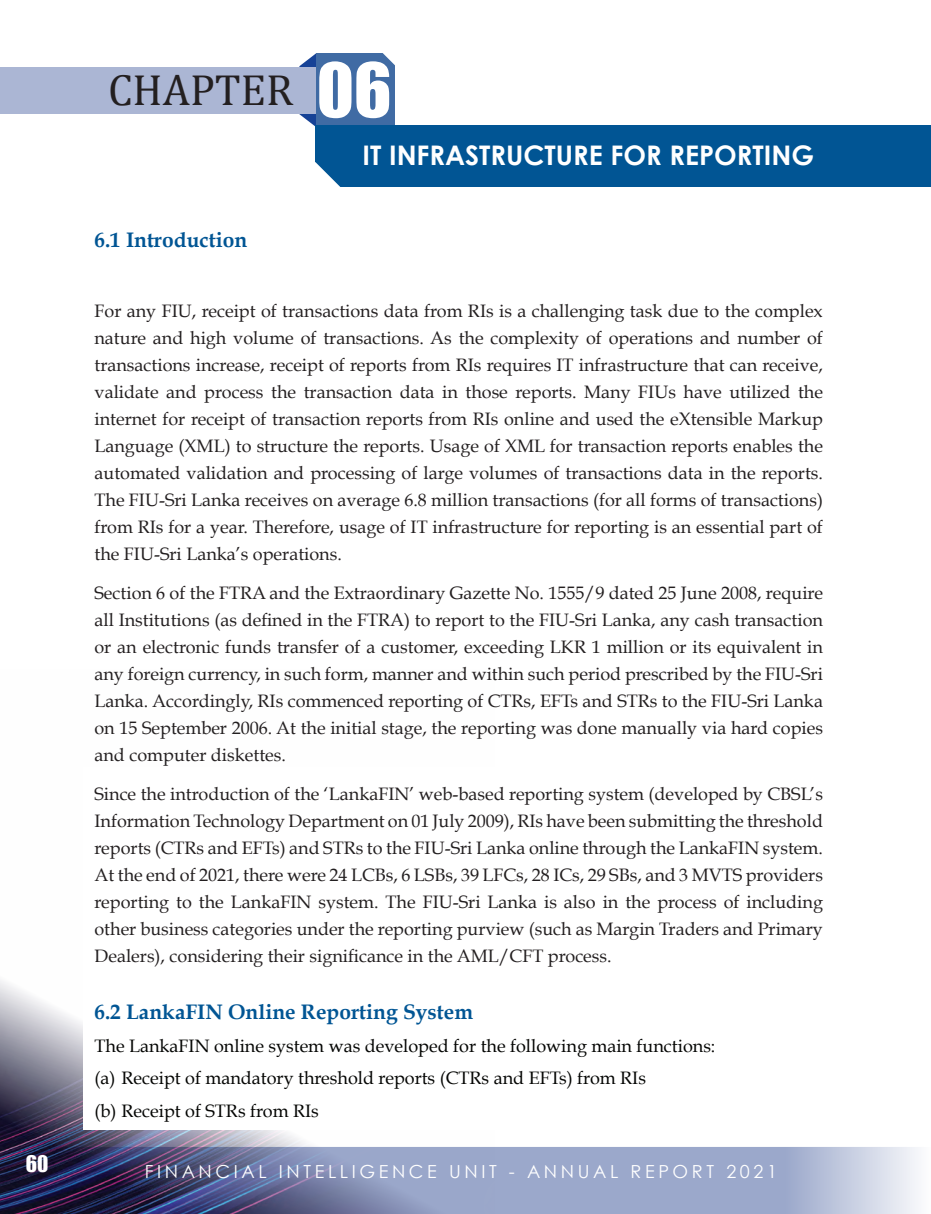
<style>
.page{position:relative;width:931px;height:1214px;background:#fff}
.page>*{position:absolute;margin:0;border:0;box-sizing:border-box;transform-origin:0 0}
.t1{font:43.8px "Cambria";color:#231f20}
.t2{font:700 27px "Century Gothic";color:#fff}
.t3{font:700 21px "Book Antiqua";color:#015594}
.t4{font:21px "Impact";color:#fff}
.t5{font:18px/27px "Book Antiqua";color:#231f20;text-align:justify}
.t6{font:18px/32.7px "Book Antiqua";color:#040503}
.t7{font:18px "Century Gothic";letter-spacing:.2em;color:#fff}
.s1{font-family:"Impact";font-size:69.3px;color:#fff}
</style>
<div class="page">
<svg style="left:494px;top:1147px;width:424px;height:67px;background:#a9b4d2"></svg>
<img style="left:0;top:980px;width:494px;height:234px">
<div style="left:83px;top:767px;width:531px;height:363px;background:#fff"></div>
<svg style="left:299px;top:53px;width:17px;height:14px"></svg>
<svg style="left:299px;top:114px;width:17px;height:13px"></svg>
<div style="left:0;top:67px;width:368px;height:47px;background:#abb6d4"></div>
<div style="left:316px;top:53px;width:79px;height:74px;background:#406ba4"></div>
<div style="left:316px;top:126px;width:615px;height:61px;background:#015594"></div>
<svg style="left:315px;top:162px;width:26px;height:25px"></svg>
<svg style="left:383px;top:53px;width:12px;height:12px"></svg>
<h1 class="t1" style="left:108px;top:64px;width:285px">CHAPTER <span class="s1">06</span></h1>
<h2 class="t2" style="left:363px;top:138px;width:453px">IT INFRASTRUCTURE FOR REPORTING</h2>
<p class="t3" style="left:94px;top:227px;width:154px">6.1 Introduction</p>
<p class="t5" style="left:94px;top:297px;width:730px">For any FIU, receipt of transactions data from RIs is a challenging task due to the complex nature and high volume of transactions. As the complexity of operations and number of transactions increase, receipt of reports from RIs requires IT infrastructure that can receive, validate and process the transaction data in those reports. Many FIUs have utilized the internet for receipt of transaction reports from RIs online and used the eXtensible Markup Language (XML) to structure the reports. Usage of XML for transaction reports enables the automated validation and processing of large volumes of transactions data in the reports.<br>The FIU-Sri Lanka receives on average 6.8 million transactions (for all forms of transactions) from RIs for a year. Therefore, usage of IT infrastructure for reporting is an essential part of the FIU-Sri Lanka’s operations.</p>
<p class="t5" style="left:94px;top:579px;width:730px">Section 6 of the FTRA and the Extraordinary Gazette No. 1555/9 dated 25 June 2008, require all Institutions (as defined in the FTRA) to report to the FIU-Sri Lanka, any cash transaction or an electronic funds transfer of a customer, exceeding LKR 1 million or its equivalent in any foreign currency, in such form, manner and within such period prescribed by the FIU-Sri Lanka. Accordingly, RIs commenced reporting of CTRs, EFTs and STRs to the FIU-Sri Lanka on 15 September 2006. At the initial stage, the reporting was done manually via hard copies and computer diskettes.</p>
<p class="t5" style="left:94px;top:780px;width:730px">Since the introduction of the ‘LankaFIN’ web-based reporting system (developed by CBSL’s Information Technology Department on 01 July 2009), RIs have been submitting the threshold reports (CTRs and EFTs) and STRs to the FIU-Sri Lanka online through the LankaFIN system.<br>At the end of 2021, there were 24 LCBs, 6 LSBs, 39 LFCs, 28 ICs, 29 SBs, and 3 MVTS providers reporting to the LankaFIN system. The FIU-Sri Lanka is also in the process of including other business categories under the reporting purview (such as Margin Traders and Primary Dealers), considering their significance in the AML/CFT process.</p>
<p class="t3" style="left:94px;top:999px;width:380px">6.2 LankaFIN Online Reporting System</p>
<p class="t6" style="left:94px;top:1029px;width:622px">The LankaFIN online system was developed for the following main functions: (a) Receipt of mandatory threshold reports (CTRs and EFTs) from RIs<br>(b) Receipt of STRs from RIs</p>
<p class="t4" style="left:26px;top:1148px;width:24px">60</p>
<p class="t7" style="left:145px;top:1160px;width:634px">FINANCIAL INTELLIGENCE UNIT - ANNUAL REPORT 2021</p>
</div>
